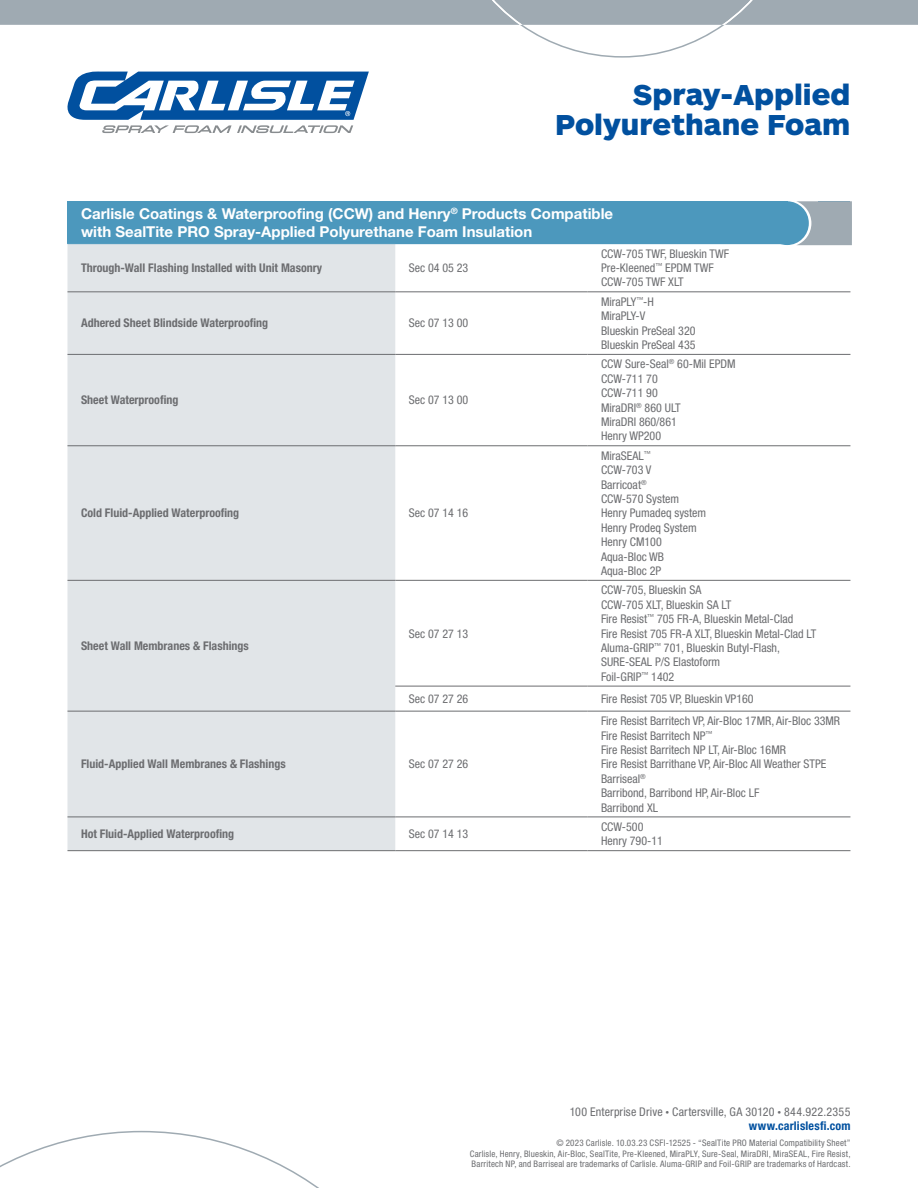
<style>
.page{position:relative;width:918px;height:1188px;background:#fff}
.page>*{position:absolute;margin:0;border:0;box-sizing:border-box;transform-origin:0 0}
.t1{font:900 30px/30px "ARS Maquette";color:#01509f;text-align:right}
.t2{font:700 15px/18px "Helvetica Neue LT Std";color:#fff}
.table_copy{font:condensed 12px/14.4px "Helvetica Neue LT Std";color:#6c6d70}
.table_copy-2{font:700 condensed 12px "Helvetica Neue LT Std";color:#6c6d70}
.t3{font:700 condensed 12px "Helvetica Neue LT Std";letter-spacing:.015em;color:#01509f}
.t4{font:condensed 9px/10.5px "Helvetica Neue LT Std";letter-spacing:.02em;color:#6c6d70}
.s1{font-size:7.5px}
</style>
<div class="page">
<svg style="left:0;top:0;width:918px;height:58px"></svg>
<svg style="left:0;top:1131px;width:319px;height:57px"></svg>
<svg style="left:68px;top:72px;width:301px;height:61px"></svg>
<div style="left:68px;top:201px;width:782px;height:43px;background:#4c98bd"></div>
<div style="left:68px;top:244px;width:327px;height:606px;background:#e1e5e8"></div>
<hr style="left:68px;top:291px;width:327px;height:1px;background:#6c6d70">
<hr style="left:68px;top:354px;width:327px;height:1px;background:#6c6d70">
<hr style="left:68px;top:445px;width:327px;height:1px;background:#6c6d70">
<hr style="left:68px;top:580px;width:327px;height:1px;background:#6c6d70">
<hr style="left:68px;top:711px;width:327px;height:1px;background:#6c6d70">
<hr style="left:68px;top:817px;width:327px;height:1px;background:#6c6d70">
<hr style="left:68px;top:850px;width:327px;height:1px;background:#6c6d70">
<hr style="left:395px;top:291px;width:193px;height:1px;background:#6c6d70">
<hr style="left:588px;top:291px;width:262px;height:1px;background:#6c6d70">
<hr style="left:395px;top:354px;width:193px;height:1px;background:#6c6d70">
<hr style="left:588px;top:354px;width:262px;height:1px;background:#6c6d70">
<hr style="left:395px;top:445px;width:193px;height:1px;background:#6c6d70">
<hr style="left:588px;top:445px;width:262px;height:1px;background:#6c6d70">
<hr style="left:395px;top:580px;width:193px;height:1px;background:#6c6d70">
<hr style="left:588px;top:580px;width:262px;height:1px;background:#6c6d70">
<hr style="left:395px;top:686px;width:193px;height:1px;background:#6c6d70">
<hr style="left:588px;top:686px;width:262px;height:1px;background:#6c6d70">
<hr style="left:395px;top:711px;width:193px;height:1px;background:#6c6d70">
<hr style="left:588px;top:711px;width:262px;height:1px;background:#6c6d70">
<hr style="left:395px;top:817px;width:193px;height:1px;background:#6c6d70">
<hr style="left:588px;top:817px;width:262px;height:1px;background:#6c6d70">
<hr style="left:395px;top:850px;width:193px;height:1px;background:#6c6d70">
<hr style="left:588px;top:850px;width:262px;height:1px;background:#6c6d70">
<div style="left:765px;top:201px;width:44px;height:44px;background:#4c98bd;border-radius:50%"></div>
<svg style="left:796px;top:201px;width:56px;height:44px"></svg>
<p class="t1" style="left:555px;top:78px;width:297px">Spray-Applied<br>Polyurethane Foam</p>
<p class="t2" style="left:81px;top:204px;width:534px">Carlisle Coatings &amp; Waterproofing (CCW) and Henry<sup>®</sup> Products Compatible with SealTite PRO Spray-Applied Polyurethane Foam Insulation</p>
<p class="table_copy-2" style="left:81px;top:260px;width:243px">Through-Wall Flashing Installed with Unit Masonry</p>
<p class="table_copy" style="left:409px;top:261px;width:61px">Sec 04 05 23</p>
<p class="table_copy" style="left:601px;top:246px;width:130px">CCW-705 TWF, Blueskin TWF</p>
<p class="table_copy" style="left:601px;top:261px;width:114px">Pre-Kleened<sup>™</sup> EPDM TWF</p>
<p class="table_copy" style="left:601px;top:275px;width:84px">CCW-705 TWF XLT</p>
<p class="table_copy-2" style="left:81px;top:316px;width:189px">Adhered Sheet Blindside Waterproofing</p>
<p class="table_copy" style="left:409px;top:316px;width:61px">Sec 07 13 00</p>
<p class="table_copy-2" style="left:81px;top:393px;width:99px">Sheet Waterproofing</p>
<p class="table_copy" style="left:409px;top:393px;width:61px">Sec 07 13 00</p>
<p class="table_copy-2" style="left:81px;top:506px;width:160px">Cold Fluid-Applied Waterproofing</p>
<p class="table_copy" style="left:409px;top:506px;width:61px">Sec 07 14 16</p>
<p class="table_copy-2" style="left:81px;top:638px;width:169px">Sheet Wall Membranes &amp; Flashings</p>
<p class="table_copy" style="left:409px;top:626px;width:61px">Sec 07 27 13</p>
<p class="table_copy" style="left:601px;top:294px;width:54px">MiraPLY<sup>™</sup>-H</p>
<p class="table_copy" style="left:601px;top:309px;width:46px">MiraPLY-V</p>
<p class="table_copy" style="left:601px;top:323px;width:96px">Blueskin PreSeal 320</p>
<p class="table_copy" style="left:601px;top:337px;width:96px">Blueskin PreSeal 435</p>
<p class="table_copy" style="left:601px;top:357px;width:136px">CCW Sure-Seal<sup>®</sup> 60-Mil EPDM</p>
<p class="table_copy" style="left:601px;top:371px;width:58px">CCW-711 70</p>
<p class="table_copy" style="left:601px;top:386px;width:58px">CCW-711 90</p>
<p class="table_copy" style="left:601px;top:400px;width:81px">MiraDRI<sup>®</sup> 860 ULT</p>
<p class="table_copy" style="left:601px;top:414px;width:77px">MiraDRI 860/861</p>
<p class="table_copy" style="left:601px;top:429px;width:62px">Henry WP200</p>
<p class="table_copy" style="left:601px;top:448px;width:51px">MiraSEAL<sup>™</sup></p>
<p class="table_copy" style="left:601px;top:463px;width:52px">CCW-703 V</p>
<p class="table_copy" style="left:601px;top:477px;width:47px">Barricoat<sup>®</sup></p>
<p class="table_copy" style="left:601px;top:491px;width:80px">CCW-570 System</p>
<p class="table_copy" style="left:601px;top:506px;width:107px">Henry Pumadeq system</p>
<p class="table_copy" style="left:601px;top:520px;width:97px">Henry Prodeq System</p>
<p class="table_copy" style="left:601px;top:535px;width:62px">Henry CM100</p>
<p class="table_copy" style="left:601px;top:549px;width:65px">Aqua-Bloc WB</p>
<p class="table_copy" style="left:601px;top:563px;width:62px">Aqua-Bloc 2P</p>
<p class="table_copy" style="left:601px;top:583px;width:102px">CCW-705, Blueskin SA</p>
<p class="table_copy" style="left:601px;top:597px;width:132px">CCW-705 XLT, Blueskin SA LT</p>
<p class="table_copy" style="left:601px;top:612px;width:194px">Fire Resist<sup>™</sup> 705 FR-A, Blueskin Metal-Clad</p>
<p class="table_copy" style="left:601px;top:626px;width:217px">Fire Resist 705 FR-A XLT, Blueskin Metal-Clad LT</p>
<p class="table_copy" style="left:601px;top:640px;width:181px">Aluma-GRIP<sup>™</sup> 701, Blueskin Butyl-Flash,<br>SURE-SEAL P/S Elastoform</p>
<p class="table_copy" style="left:601px;top:669px;width:75px">Foil-GRIP<sup>™</sup> 1402</p>
<p class="table_copy" style="left:409px;top:691px;width:61px">Sec 07 27 26</p>
<p class="table_copy" style="left:601px;top:691px;width:154px">Fire Resist 705 VP, Blueskin VP160</p>
<p class="table_copy-2" style="left:81px;top:757px;width:206px">Fluid-Applied Wall Membranes &amp; Flashings</p>
<p class="table_copy" style="left:409px;top:757px;width:61px">Sec 07 27 26</p>
<p class="table_copy-2" style="left:81px;top:827px;width:155px">Hot Fluid-Applied Waterproofing</p>
<p class="table_copy" style="left:409px;top:827px;width:61px">Sec 07 14 13</p>
<p class="table_copy" style="left:601px;top:714px;width:241px">Fire Resist Barritech VP, Air-Bloc 17MR, Air-Bloc 33MR</p>
<p class="table_copy" style="left:601px;top:728px;width:113px">Fire Resist Barritech NP<sup>™</sup></p>
<p class="table_copy" style="left:601px;top:742px;width:186px">Fire Resist Barritech NP LT, Air-Bloc 16MR</p>
<p class="table_copy" style="left:601px;top:757px;width:227px">Fire Resist Barrithane VP, Air-Bloc All Weather STPE</p>
<p class="table_copy" style="left:601px;top:771px;width:46px">Barriseal<sup>®</sup></p>
<p class="table_copy" style="left:601px;top:786px;width:160px">Barribond, Barribond HP, Air-Bloc LF</p>
<p class="table_copy" style="left:601px;top:800px;width:59px">Barribond XL</p>
<p class="table_copy" style="left:601px;top:819px;width:44px">CCW-500</p>
<p class="table_copy" style="left:601px;top:834px;width:63px">Henry 790-11</p>
<p class="table_copy" style="left:570px;top:1104px;width:282px">100 Enterprise Drive <span class="s1">•</span> Cartersville, GA 30120 <span class="s1">•</span> 844.922.2355</p>
<p class="t3" style="left:749px;top:1118px;width:103px">www.carlislesfi.com</p>
<p class="t4" style="left:556px;top:1138px;width:296px">© 2023 Carlisle. 10.03.23 CSFI-12525 - “SealTite PRO Material Compatibility Sheet”</p>
<p class="t4" style="left:470px;top:1148px;width:382px">Carlisle, Henry, Blueskin, Air-Bloc, SealTite, Pre-Kleened, MiraPLY, Sure-Seal, MiraDRI, MiraSEAL, Fire Resist,<br>Barritech NP, and Barriseal are trademarks of Carlisle. Aluma-GRIP and Foil-GRIP are trademarks of Hardcast.</p>
</div>
